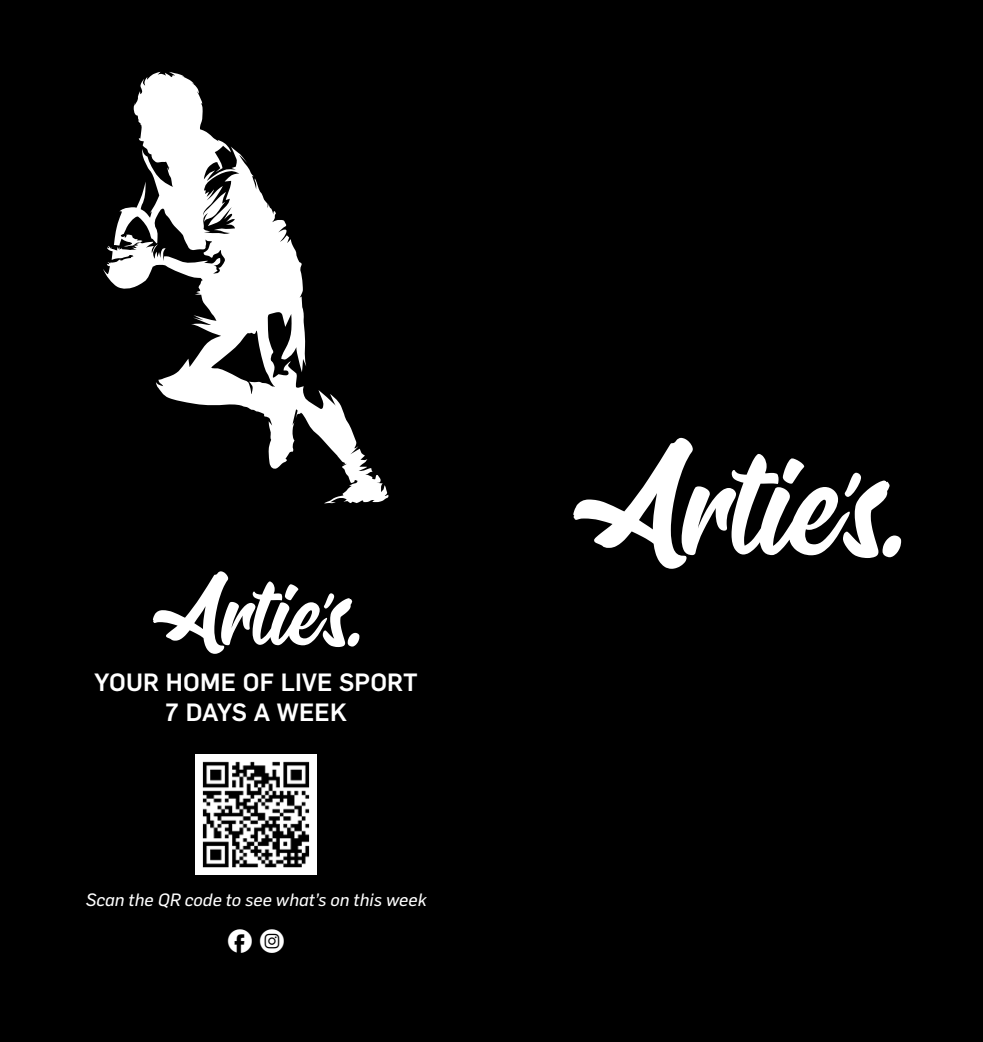
<style>
.page{position:relative;width:983px;height:1042px;background:#fff}
.page>*{position:absolute;margin:0;border:0;box-sizing:border-box;transform-origin:0 0}
.t1{font:500 24.5px/29.4px "Flama";letter-spacing:.01em;color:#fff;text-align:center}
.t2{font:24.5px "typeecon";color:#fff}
.t3{font:italic 17.5px "Flama Basic";letter-spacing:.01em;color:#fff}
</style>
<div class="page">
<div style="left:0;top:0;width:982px;height:1042px;background:#000"></div>
<svg style="left:573px;top:438px;width:327px;height:131px"></svg>
<svg style="left:153px;top:571px;width:206px;height:83px"></svg>
<svg style="left:103px;top:72px;width:285px;height:431px"></svg>
<img style="left:196px;top:754px;width:120px;height:120px">
<h1 class="t1" style="left:94px;top:666px;width:325px">YOUR HOME OF LIVE SPORT<br>7 DAYS A WEEK</h1>
<p class="t3" style="left:86px;top:888px;width:342px">Scan the QR code to see what’s on this week</p>
<h1 class="t2" style="left:227px;top:929px;width:60px">F I</h1>
</div>
